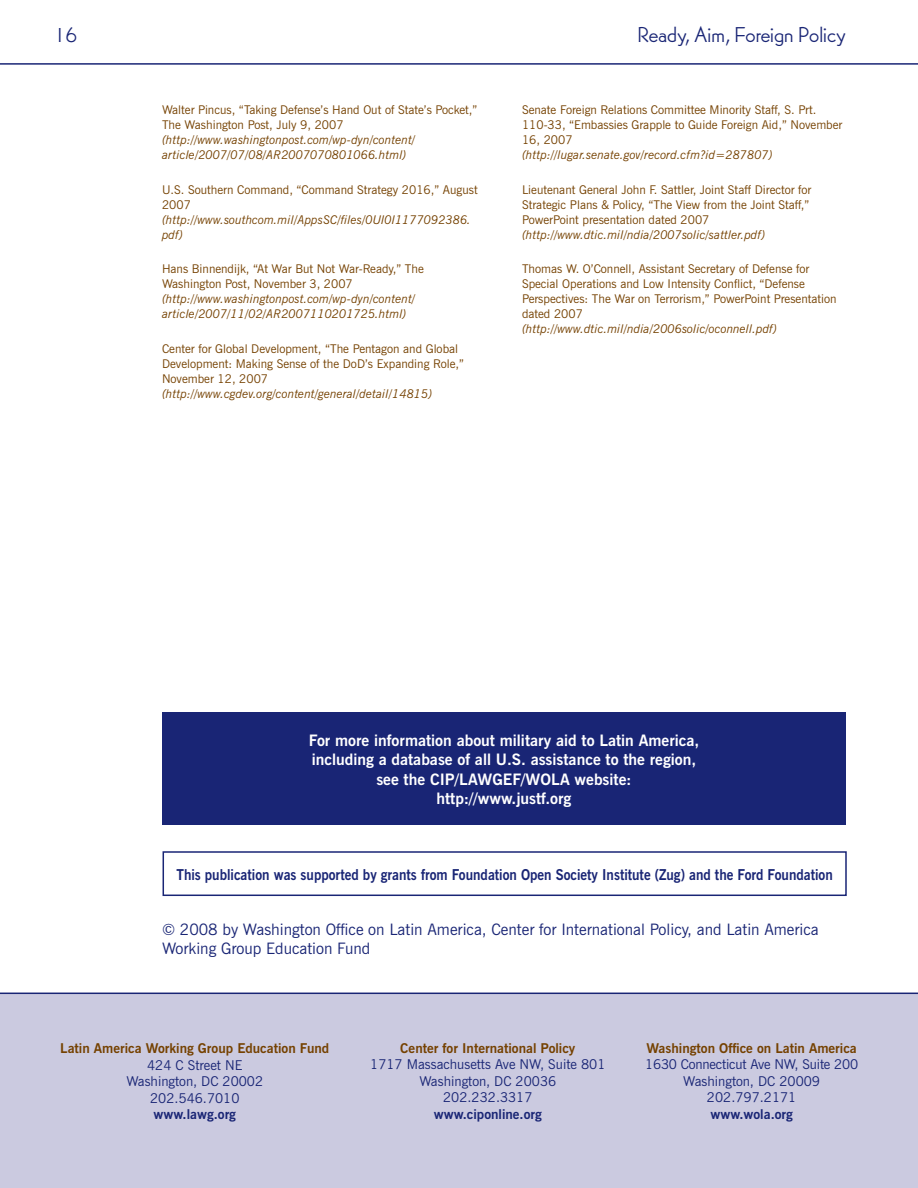
<style>
.page{position:relative;width:918px;height:1188px;background:#fff}
.page>*{position:absolute;margin:0;border:0;box-sizing:border-box;transform-origin:0 0}
.t1{font:21px "Bernhard Gothic SG";letter-spacing:-.01em;color:#192575}
.LAWG_body{font:700 15.75px/19.5px "News Gothic BT";color:#fff;text-align:center}
.LAWG_body-2{font:15.75px/19.5px "News Gothic BT";color:#192575}
.LAWG_subhead_2{font:700 15px "News Gothic BT";color:#192575;scale:.9 1}
.t2{font:13.5px/16.5px "News Gothic BT";color:#192575}
.t3{font:700 13.5px "News Gothic BT";color:#754100}
.t4{font:700 13.5px "News Gothic BT";color:#192575}
.LAWG_body-3{font:12px/15px "News Gothic BT";color:#754100}
.LAWG_body-4{font:italic 12px/15px "News Gothic BT";color:#754100}
.s1{font-style:normal}
.s2{font-style:italic}
.s3{font-weight:700}
</style>
<div class="page">
<svg style="left:0;top:63px;width:918px;height:2px;background:#515a97"></svg>
<div style="left:162px;top:712px;width:684px;height:113px;background:#192575"></div>
<div style="left:0;top:993px;width:917px;height:195px;background:#cbcae0"></div>
<hr style="left:0;top:993px;width:918px;height:1px;background:#192575">
<div style="left:163px;top:851px;width:684px;height:45px;border:2px solid #192575"></div>
<h1 class="t1" style="left:54px;top:21px;width:25px">16</h1>
<h1 class="t1" style="left:638px;top:21px;width:210px">Ready, Aim, Foreign Policy</h1>
<p class="LAWG_body-4" style="left:162px;top:102px;width:317px"><span class="s1">Walter Pincus, “Taking Defense’s Hand Out of State’s Pocket,” The Washington Post, July 9, 2007 </span>(http://www.washingtonpost.com/wp-dyn/content/ article/2007/07/08/AR2007070801066.html)</p>
<p class="LAWG_body-4" style="left:162px;top:182px;width:317px"><span class="s1">U.S. Southern Command, “Command Strategy 2016,” August<br>2007 </span>(http://www.southcom.mil/AppsSC/files/0UI0I1177092386. pdf)</p>
<p class="LAWG_body-4" style="left:162px;top:261px;width:263px"><span class="s1">Hans Binnendijk, “At War But Not War-Ready,” The Washington Post, November 3, 2007 </span>(http://www.washingtonpost.com/wp-dyn/content/ article/2007/11/02/AR2007110201725.html)</p>
<p class="LAWG_body-3" style="left:162px;top:341px;width:304px">Center for Global Development, “The Pentagon and Global Development: Making Sense of the DoD’s Expanding Role,” November 12, 2007 <span class="s2">(http://www.cgdev.org/content/general/detail/14815)</span></p>
<p class="LAWG_body-3" style="left:522px;top:102px;width:322px">Senate Foreign Relations Committee Minority Staff, S. Prt.<br>110-33, “Embassies Grapple to Guide Foreign Aid,” November 16, 2007<br><span class="s2">(http://lugar.senate.gov/record.cfm?id=287807)</span></p>
<p class="LAWG_body-3" style="left:522px;top:182px;width:291px">Lieutenant General John F. Sattler, Joint Staff Director for Strategic Plans &amp; Policy, “The View from the Joint Staff,” PowerPoint presentation dated 2007 <span class="s2">(http://www.dtic.mil/ndia/2007solic/sattler.pdf)</span></p>
<p class="LAWG_body-3" style="left:522px;top:261px;width:316px">Thomas W. O’Connell, Assistant Secretary of Defense for Special Operations and Low Intensity Conflict, “Defense Perspectives: The War on Terrorism,” PowerPoint Presentation dated 2007 <span class="s2">(http://www.dtic.mil/ndia/2006solic/oconnell.pdf)</span></p>
<p class="LAWG_body" style="left:309px;top:730px;width:392px">For more information about military aid to Latin America, including a database of all U.S. assistance to the region, see the CIP/LAWGEF/WOLA website: http://www.justf.org</p>
<p class="LAWG_subhead_2" style="left:176px;top:865px;width:731px">This publication was supported by grants from Foundation Open Society Institute (Zug) and the Ford Foundation</p>
<p class="LAWG_body-2" style="left:162px;top:919px;width:658px">© 2008 by Washington Office on Latin America, Center for International Policy, and Latin America<br>Working Group Education Fund</p>
<p class="t3" style="left:60px;top:1040px;width:271px">Latin America Working Group Education Fund</p>
<p class="t2" style="left:147px;top:1056px;width:97px">424 C Street NE</p>
<p class="t2" style="left:126px;top:1073px;width:138px">Washington, DC 20002</p>
<p class="t2" style="left:150px;top:1089px;width:91px">202.546.7010</p>
<p class="t4" style="left:154px;top:1106px;width:84px">www.lawg.org</p>
<p class="t3" style="left:400px;top:1040px;width:177px">Center for International Policy</p>
<p class="t2" style="left:370px;top:1056px;width:237px">1717 Massachusetts Ave NW, Suite 801</p>
<p class="t2" style="left:419px;top:1073px;width:138px">Washington, DC 20036</p>
<p class="t2" style="left:443px;top:1089px;width:91px">202.232.3317</p>
<p class="t4" style="left:434px;top:1106px;width:110px">www.ciponline.org</p>
<p class="t3" style="left:647px;top:1040px;width:212px">Washington Office on Latin America</p>
<p class="t2" style="left:645px;top:1056px;width:215px">1630 Connecticut Ave NW, Suite 200</p>
<p class="t2" style="left:683px;top:1073px;width:138px">Washington, DC 20009</p>
<p class="t2" style="left:707px;top:1089px;width:91px">202.797.2171 <span class="s3">www.wola.org</span></p>
</div>
